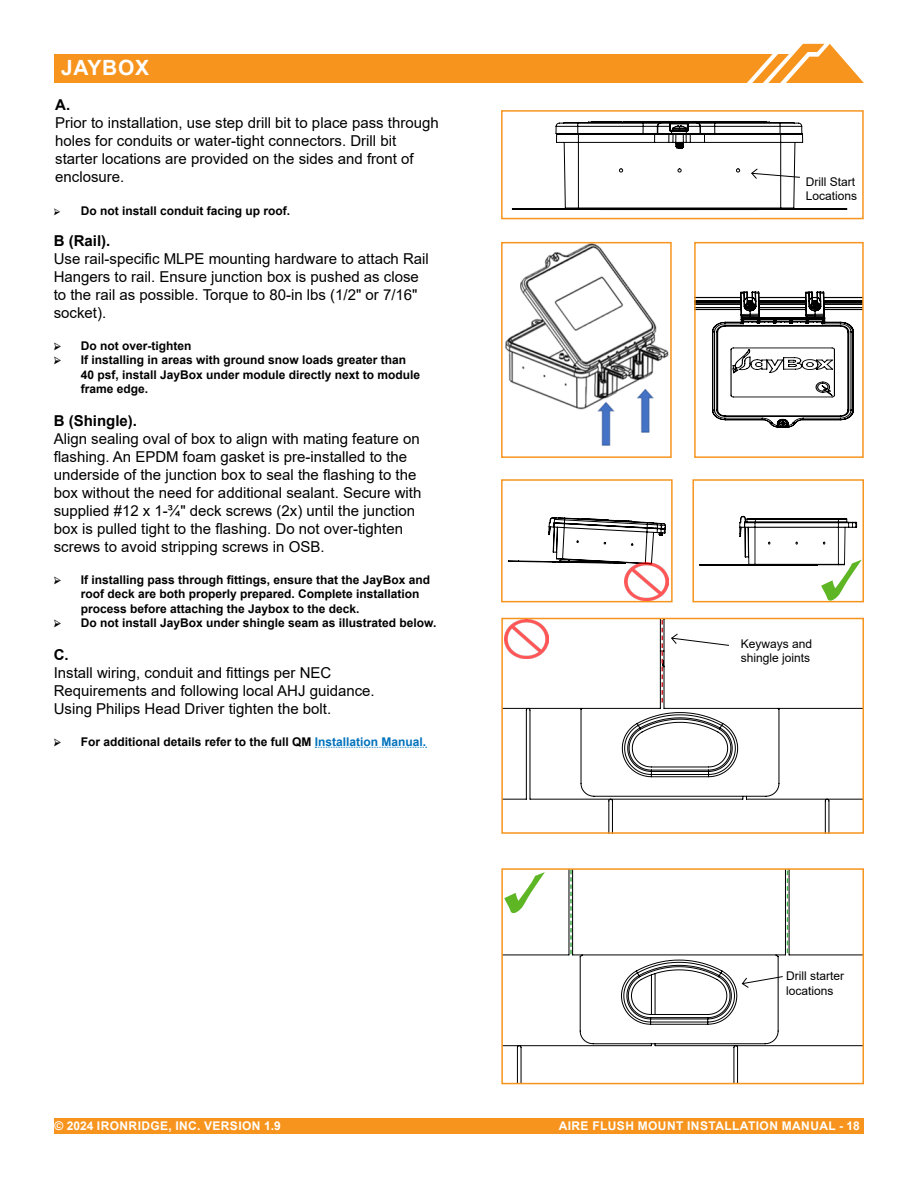
<style>
.page{position:relative;width:918px;height:1188px;background:#fff}
.page>*{position:absolute;margin:0;border:0;box-sizing:border-box;transform-origin:0 0}
.t1{font:700 21px "Arial";letter-spacing:.035em;color:#fff}
.t2{font:15px/18px "Arial";color:#000}
.t3{font:700 15px "Arial";color:#000}
.t4{font:700 12px/14.4px "Arial";color:#000}
.t5{font:700 12px "Arial";letter-spacing:.035em;color:#fff}
.t6{font:12px/14.4px "Arial";color:#000}
.s1{font-family:"Minion Pro"}
.s2{font-family:"Minion Pro";font-size:13.5px}
.s3{color:#0072bc}
</style>
<div class="page">
<svg style="left:630px;top:44px;width:234px;height:39px"></svg>
<div style="left:472px;top:1118px;width:392px;height:16px;background:#f7941e"></div>
<div style="left:54px;top:1118px;width:441px;height:16px;background:#f7941e"></div>
<div style="left:54px;top:54px;width:576px;height:29px;background:#f7941e"></div>
<svg style="left:315px;top:747px;width:112px;height:1px"></svg>
<div style="left:501px;top:110px;width:363px;height:109px;border:2px solid #f7941e"></div>
<img style="left:505px;top:245px;width:164px;height:201px">
<div style="left:501px;top:242px;width:171px;height:216px;border:2px solid #f7941e"></div>
<svg style="left:697px;top:292px;width:164px;height:136px"></svg>
<div style="left:694px;top:242px;width:170px;height:216px;border:2px solid #f7941e"></div>
<div style="left:692px;top:479px;width:172px;height:123px;border:2px solid #f7941e"></div>
<svg style="left:508px;top:518px;width:158px;height:46px"></svg>
<div style="left:501px;top:479px;width:172px;height:123px;border:2px solid #f7941e"></div>
<img style="left:624px;top:562px;width:44px;height:39px">
<svg style="left:700px;top:516px;width:162px;height:85px"></svg>
<svg style="left:504px;top:621px;width:357px;height:210px"></svg>
<div style="left:501px;top:618px;width:363px;height:216px;border:2px solid #f7941e"></div>
<svg style="left:662px;top:620px;width:1px;height:83px"></svg>
<img style="left:504px;top:620px;width:44px;height:38px">
<svg style="left:504px;top:871px;width:357px;height:210px"></svg>
<div style="left:501px;top:868px;width:363px;height:216px;border:2px solid #f7941e"></div>
<svg style="left:570px;top:870px;width:2px;height:84px"></svg>
<svg style="left:787px;top:870px;width:1px;height:83px"></svg>
<svg style="left:504px;top:872px;width:41px;height:41px"></svg>
<svg style="left:671px;top:633px;width:59px;height:13px"></svg>
<svg style="left:741px;top:976px;width:43px;height:13px"></svg>
<svg style="left:512px;top:121px;width:335px;height:89px"></svg>
<h1 class="t1" style="left:61px;top:53px;width:90px">JAYBOX</h1>
<p class="t3" style="left:55px;top:94px;width:16px">A.</p>
<p class="t2" style="left:55px;top:114px;width:385px">Prior to installation, use step drill bit to place pass through holes for conduits or water-tight connectors. Drill bit starter locations are provided on the sides and front of enclosure.</p>
<p class="t4" style="left:54px;top:203px;width:238px"><span class="s1">➢</span> Do not install conduit facing up roof.</p>
<p class="t3" style="left:54px;top:230px;width:58px">B (Rail).</p>
<p class="t2" style="left:54px;top:249px;width:377px">Use rail-specific MLPE mounting hardware to attach Rail Hangers to rail. Ensure junction box is pushed as close to the rail as possible. Torque to 80-in lbs (1/2" or 7/16" socket).</p>
<p class="t4" style="left:54px;top:339px;width:139px"><span class="s2">➢</span> Do not over-tighten</p>
<p class="t4" style="left:81px;top:353px;width:341px;text-indent:-27px"><span class="s2">➢</span> If installing in areas with ground snow loads greater than<br>40 psf, install JayBox under module directly next to module frame edge.</p>
<p class="t3" style="left:54px;top:410px;width:85px">B (Shingle).</p>
<p class="t2" style="left:54px;top:429px;width:369px">Align sealing oval of box to align with mating feature on flashing. An EPDM foam gasket is pre-installed to the underside of the junction box to seal the flashing to the box without the need for additional sealant. Secure with supplied #12 x 1-¾" deck screws (2x) until the junction box is pulled tight to the flashing. Do not over-tighten screws to avoid stripping screws in OSB.</p>
<p class="t4" style="left:81px;top:573px;width:351px;text-indent:-27px"><span class="s2">➢</span> If installing pass through fittings, ensure that the JayBox and roof deck are both properly prepared. Complete installation process before attaching the Jaybox to the deck.</p>
<p class="t4" style="left:54px;top:616px;width:384px"><span class="s2">➢</span> Do not install JayBox under shingle seam as illustrated below.</p>
<p class="t3" style="left:54px;top:644px;width:16px">C.</p>
<p class="t2" style="left:54px;top:663px;width:323px">Install wiring, conduit and fittings per NEC<br>Requirements and following local AHJ guidance.<br>Using Philips Head Driver tighten the bolt.</p>
<p class="t4" style="left:54px;top:735px;width:374px"><span class="s2">➢</span> For additional details refer to the full QM <span class="s3">Installation Manual.</span></p>
<h1 class="t1" style="left:61px;top:53px;width:84px">End Caps</h1>
<p class="t6" style="left:806px;top:174px;width:53px">Drill Start<br>Locations</p>
<p class="t6" style="left:741px;top:636px;width:73px">Keyways and shingle joints</p>
<p class="t6" style="left:786px;top:969px;width:59px">Drill starter locations</p>
<p class="t5" style="left:55px;top:1117px;width:228px">© 2024 IRONRIDGE, INC. VERSION 1.9</p>
<p class="t5" style="left:559px;top:1117px;width:303px">AIRE FLUSH MOUNT INSTALLATION MANUAL - 18</p>
</div>
